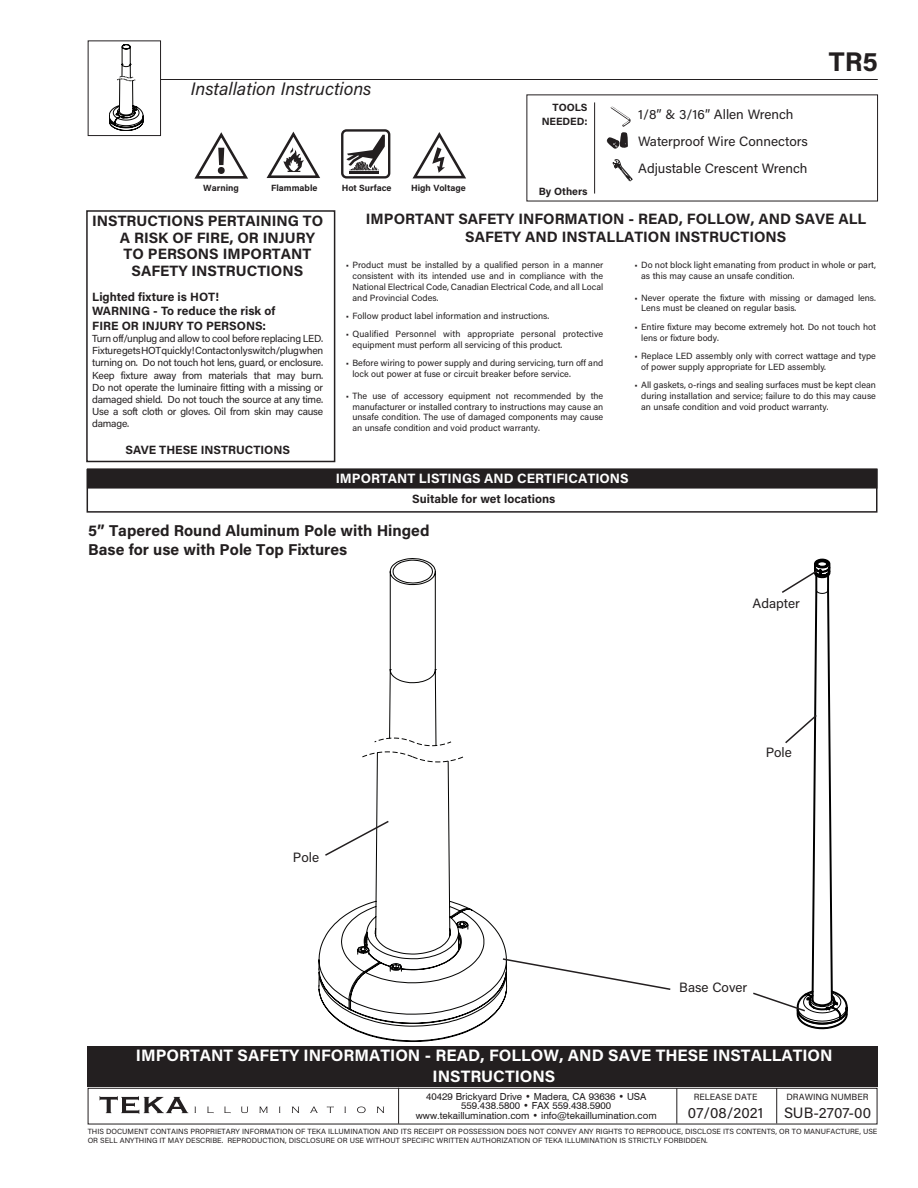
<style>
.page{position:relative;width:918px;height:1188px;background:#fff}
.page>*{position:absolute;margin:0;border:0;box-sizing:border-box;transform-origin:0 0}
.t1{font:700 27px "Acumin Pro";color:#231f20}
.t2{font:italic 18px "Acumin Pro";color:#231f20}
.Spec_Text{font:700 16.5px/21px "Acumin Pro";color:#fff}
.installationtext1{font:700 15.75px/18.9px "Acumin Pro";color:#231f20}
.Spec_Text-2{font:700 15px/18px "Acumin Pro";color:#231f20}
.t3{font:15px "Acumin Pro";color:#231f20}
.installationtext1-2{font:13.5px "Acumin Pro";color:#231f20}
.Spec_Text-3{font:700 13.5px "Acumin Pro";color:#fff}
.Spec_Text-4{font:700 12px "Acumin Pro";color:#231f20}
.t4{font:700 10.5px "Acumin Pro";color:#231f20}
.t5{font:10.2px/12.3px "Acumin Pro";letter-spacing:-.02em;color:#231f20;text-align:justify}
.t6{font:9.75px/9.8px "Swiss 721 BT";color:#231f20;text-align:center}
.t7{font:9px/10.8px "Acumin Pro";color:#231f20}
.t8{font:700 9px "Acumin Pro";color:#231f20}
.t9{font:7.5px/9px "Acumin Pro";color:#231f20}
</style>
<div class="page">
<div style="left:87px;top:469px;width:791px;height:44px;border:2px solid #231f20"></div>
<hr style="left:594px;top:102px;width:1px;height:92px;background:#231f20">
<svg style="left:607px;top:106px;width:24px;height:43px"></svg>
<svg style="left:613px;top:159px;width:19px;height:22px"></svg>
<div style="left:88px;top:469px;width:789px;height:19px;background:#231f20"></div>
<div style="left:87px;top:468px;width:791px;height:21px;border:2px solid #231f20"></div>
<svg style="left:194px;top:132px;width:54px;height:47px"></svg>
<svg style="left:267px;top:132px;width:53px;height:46px"></svg>
<div style="left:341px;top:129px;width:49px;height:50px;border:2px solid #231f20;border-radius:4px"></div>
<svg style="left:346px;top:135px;width:39px;height:36px"></svg>
<hr style="left:349px;top:171px;width:30px;height:3px;background:#231f20">
<hr style="left:146px;top:79px;width:732px;height:1px;background:#231f20">
<div style="left:88px;top:41px;width:73px;height:95px;background:#fff"></div>
<svg style="left:109px;top:44px;width:34px;height:87px"></svg>
<div style="left:88px;top:40px;width:73px;height:96px;border:1px solid #231f20"></div>
<svg style="left:318px;top:558px;width:189px;height:484px"></svg>
<svg style="left:412px;top:132px;width:54px;height:47px"></svg>
<svg style="left:323px;top:819px;width:67px;height:38px"></svg>
<svg style="left:501px;top:957px;width:170px;height:34px"></svg>
<div style="left:86px;top:210px;width:249px;height:252px;border:2px solid #231f20"></div>
<svg style="left:753px;top:558px;width:95px;height:472px"></svg>
<svg style="left:100px;top:1096px;width:284px;height:18px"></svg>
<div style="left:88px;top:1088px;width:789px;height:36px;border:1px solid #231f20"></div>
<hr style="left:776px;top:1088px;width:1px;height:35px;background:#231f20">
<hr style="left:676px;top:1088px;width:1px;height:36px;background:#231f20">
<hr style="left:398px;top:1088px;width:1px;height:36px;background:#231f20">
<div style="left:88px;top:1046px;width:790px;height:40px;background:#231f20"></div>
<p class="t2" style="left:191px;top:77px;width:182px">Installation Instructions</p>
<p class="t8" style="left:203px;top:182px;width:37px">Warning</p>
<p class="t8" style="left:271px;top:182px;width:48px">Flammable</p>
<p class="t8" style="left:342px;top:182px;width:51px">Hot Surface</p>
<p class="t8" style="left:411px;top:182px;width:56px">High Voltage</p>
<p class="t4" style="left:553px;top:100px;width:37px">TOOLS</p>
<p class="t4" style="left:542px;top:114px;width:47px">NEEDED:</p>
<p class="t4" style="left:539px;top:184px;width:50px">By Others</p>
<p class="installationtext1-2" style="left:638px;top:105px;width:157px">1/8” &amp; 3/16” Allen Wrench</p>
<p class="installationtext1-2" style="left:638px;top:132px;width:171px">Waterproof Wire Connectors</p>
<p class="installationtext1-2" style="left:638px;top:159px;width:171px">Adjustable Crescent Wrench</p>
<p class="t1" style="left:829px;top:43px;width:51px">TR5</p>
<p class="Spec_Text-2" style="left:92px;top:211px;width:233px">INSTRUCTIONS PERTAINING TO</p>
<p class="Spec_Text-2" style="left:120px;top:228px;width:197px">A RISK OF FIRE, OR INJURY</p>
<p class="Spec_Text-2" style="left:124px;top:244px;width:189px">TO PERSONS IMPORTANT</p>
<p class="Spec_Text-2" style="left:132px;top:261px;width:173px">SAFETY INSTRUCTIONS</p>
<p class="Spec_Text-4" style="left:92px;top:288px;width:128px">Lighted fixture is HOT!</p>
<p class="Spec_Text-4" style="left:92px;top:303px;width:185px">WARNING - To reduce the risk of</p>
<p class="Spec_Text-4" style="left:92px;top:317px;width:175px">FIRE OR INJURY TO PERSONS:</p>
<p class="t5" style="left:92px;top:332px;width:233px">Turn off/unplug and allow to cool before replacing LED.<br>Fixture gets HOT quickly! Contact only switch/plug when turning on. Do not touch hot lens, guard, or enclosure.<br>Keep fixture away from materials that may burn.<br>Do not operate the luminaire fitting with a missing or damaged shield. Do not touch the source at any time.<br>Use a soft cloth or gloves. Oil from skin may cause damage.</p>
<p class="Spec_Text-4" style="left:125px;top:441px;width:166px">SAVE THESE INSTRUCTIONS</p>
<p class="Spec_Text-2" style="left:465px;top:209px;width:403px;text-indent:-99px">IMPORTANT SAFETY INFORMATION - READ, FOLLOW, AND SAVE ALL<br>SAFETY AND INSTALLATION INSTRUCTIONS</p>
<p class="t7" style="left:641px;top:259px;width:236px;text-indent:-7px">• Do not block light emanating from product in whole or part, as this may cause an unsafe condition.</p>
<p class="t7" style="left:641px;top:292px;width:236px;text-indent:-7px">• Never operate the fixture with missing or damaged lens.<br>Lens must be cleaned on regular basis.</p>
<p class="t7" style="left:641px;top:321px;width:236px;text-indent:-7px">• Entire fixture may become extremely hot. Do not touch hot lens or fixture body.</p>
<p class="t7" style="left:641px;top:350px;width:236px;text-indent:-7px">• Replace LED assembly only with correct wattage and type of power supply appropriate for LED assembly.</p>
<p class="t7" style="left:641px;top:379px;width:236px;text-align:justify;text-indent:-7px">• All gaskets, o-rings and sealing surfaces must be kept clean during installation and service; failure to do this may cause an unsafe condition and void product warranty.</p>
<p class="t7" style="left:352px;top:259px;width:252px;text-align:justify;text-indent:-7px">• Product must be installed by a qualified person in a manner consistent with its intended use and in compliance with the National Electrical Code, Canadian Electrical Code, and all Local and Provincial Codes.</p>
<p class="t7" style="left:346px;top:310px;width:205px">• Follow product label information and instructions.</p>
<p class="t7" style="left:352px;top:328px;width:252px;text-indent:-7px">• Qualified Personnel with appropriate personal protective equipment must perform all servicing of this product.</p>
<p class="t7" style="left:352px;top:357px;width:252px;text-indent:-7px">• Before wiring to power supply and during servicing, turn off and lock out power at fuse or circuit breaker before service.</p>
<p class="t7" style="left:352px;top:390px;width:252px;text-align:justify;text-indent:-7px">• The use of accessory equipment not recommended by the manufacturer or installed contrary to instructions may cause an unsafe condition. The use of damaged components may cause an unsafe condition and void product warranty.</p>
<p class="Spec_Text-3" style="left:336px;top:469px;width:294px">IMPORTANT LISTINGS AND CERTIFICATIONS</p>
<p class="Spec_Text-4" style="left:412px;top:491px;width:145px">Suitable for wet locations</p>
<p class="installationtext1" style="left:88px;top:521px;width:343px">5” Tapered Round Aluminum Pole with Hinged<br>Base for use with Pole Top Fixtures</p>
<p class="installationtext1-2" style="left:293px;top:848px;width:28px">Pole</p>
<p class="installationtext1-2" style="left:752px;top:594px;width:49px">Adapter</p>
<p class="installationtext1-2" style="left:766px;top:743px;width:28px">Pole</p>
<p class="installationtext1-2" style="left:679px;top:978px;width:70px">Base Cover</p>
<p class="Spec_Text" style="left:433px;top:1044px;width:402px;text-indent:-297px">IMPORTANT SAFETY INFORMATION - READ, FOLLOW, AND SAVE THESE INSTALLATION<br>INSTRUCTIONS</p>
<p class="t6" style="left:426px;top:1091px;width:222px">40429 Brickyard Drive • Madera, CA 93636 • USA</p>
<p class="t6" style="left:416px;top:1101px;width:242px">559.438.5800 • FAX 559.438.5900 www.tekaillumination.com • info@tekaillumination.com</p>
<p class="t7" style="left:694px;top:1091px;width:65px">RELEASE DATE</p>
<p class="t3" style="left:688px;top:1102px;width:77px">07/08/2021</p>
<p class="t7" style="left:787px;top:1091px;width:84px">DRAWING NUMBER</p>
<p class="t3" style="left:784px;top:1102px;width:89px">SUB-2707-00</p>
<p class="t9" style="left:88px;top:1126px;width:791px">THIS DOCUMENT CONTAINS PROPRIETARY INFORMATION OF TEKA ILLUMINATION AND ITS RECEIPT OR POSSESSION DOES NOT CONVEY ANY RIGHTS TO REPRODUCE, DISCLOSE ITS CONTENTS, OR TO MANUFACTURE, USE<br>OR SELL ANYTHING IT MAY DESCRIBE. REPRODUCTION, DISCLOSURE OR USE WITHOUT SPECIFIC WRITTEN AUTHORIZATION OF TEKA ILLUMINATION IS STRICTLY FORBIDDEN.</p>
</div>
